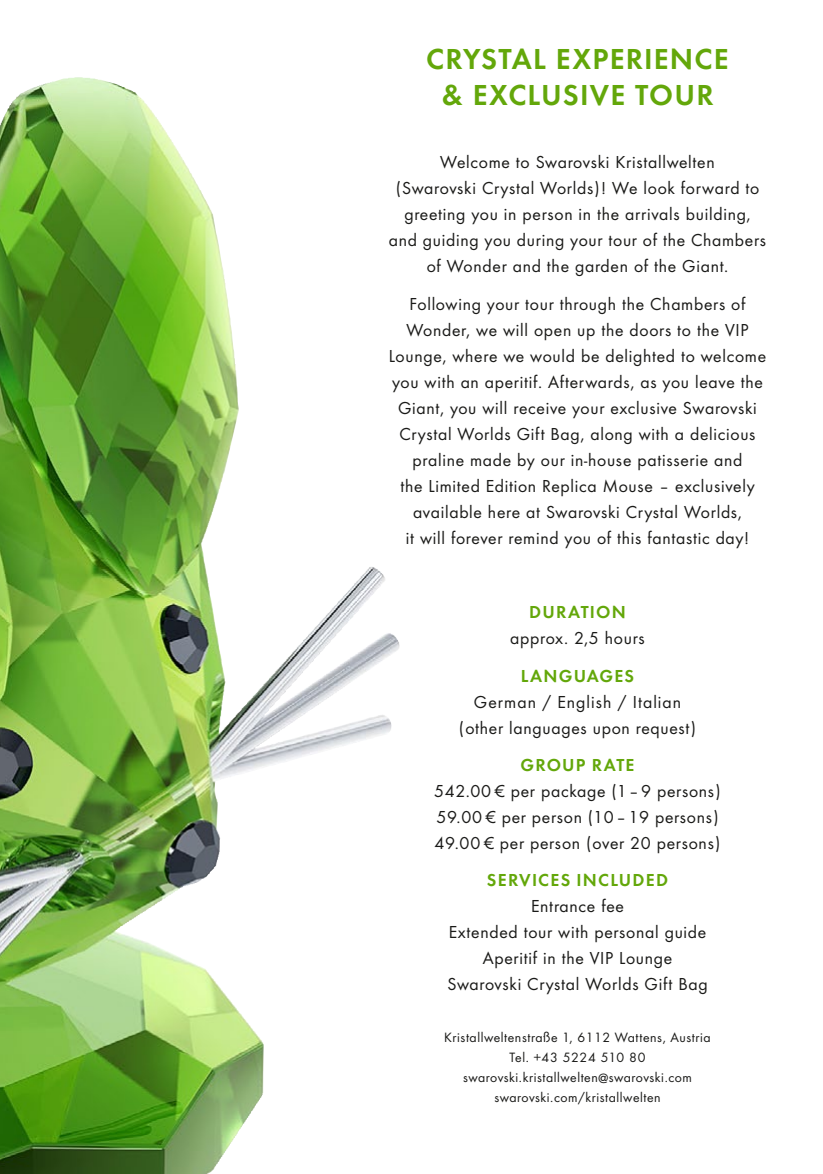
<style>
.page{position:relative;width:823px;height:1174px;background:#fff}
.page>*{position:absolute;margin:0;border:0;box-sizing:border-box;transform-origin:0 0}
.t1{font:30px/36px "Futura Dem";letter-spacing:.04em;color:#63a70a;text-align:center}
.t2{font:18px/26px "Futura Boo";letter-spacing:.04em;color:#1a1a18;text-align:center}
.t3{font:18px "Futura Dem";letter-spacing:.065em;color:#63a70a}
.t4{font:14px/20px "Futura Boo";letter-spacing:.04em;color:#1a1a18;text-align:center}
</style>
<div class="page">
<img style="left:0;top:77px;width:264px;height:1097px">
<h1 class="t1" style="left:426px;top:38px;width:304px">CRYSTAL EXPERIENCE &amp; EXCLUSIVE TOUR</h1>
<p class="t2" style="left:388px;top:148px;width:378px">Welcome to Swarovski Kristallwelten<br>(Swarovski Crystal Worlds)! We look forward to greeting you in person in the arrivals building, and guiding you during your tour of the Chambers of Wonder and the garden of the Giant.</p>
<p class="t2" style="left:388px;top:289px;width:378px">Following your tour through the Chambers of Wonder, we will open up the doors to the VIP Lounge, where we would be delighted to welcome you with an aperitif. Afterwards, as you leave the Giant, you will receive your exclusive Swarovski Crystal Worlds Gift Bag, along with a delicious praline made by our in-house patisserie and<br>the Limited Edition Replica Mouse – exclusively available here at Swarovski Crystal Worlds,<br>it will forever remind you of this fantastic day!</p>
<p class="t3" style="left:529px;top:599px;width:98px">DURATION</p>
<p class="t2" style="left:510px;top:624px;width:136px">approx. 2,5 hours</p>
<p class="t3" style="left:520px;top:662px;width:115px">LANGUAGES</p>
<p class="t2" style="left:458px;top:687px;width:238px">German / English / Italian (other languages upon request)</p>
<p class="t3" style="left:520px;top:751px;width:115px">GROUP RATE</p>
<p class="t2" style="left:434px;top:777px;width:288px;text-align:justify">542.00 € per package (1–9 persons)<br>59.00 € per person (10–19 persons)<br>49.00 € per person (over 20 persons)</p>
<p class="t3" style="left:486px;top:867px;width:183px">SERVICES INCLUDED</p>
<p class="t2" style="left:447px;top:892px;width:261px">Entrance fee<br>Extended tour with personal guide<br>Aperitif in the VIP Lounge<br>Swarovski Crystal Worlds Gift Bag</p>
<p class="t4" style="left:444px;top:1026px;width:268px">Kristallweltenstraße 1, 6112 Wattens, Austria Tel. +43 5224 510 80 swarovski.kristallwelten@swarovski.com swarovski.com/kristallwelten</p>
</div>
